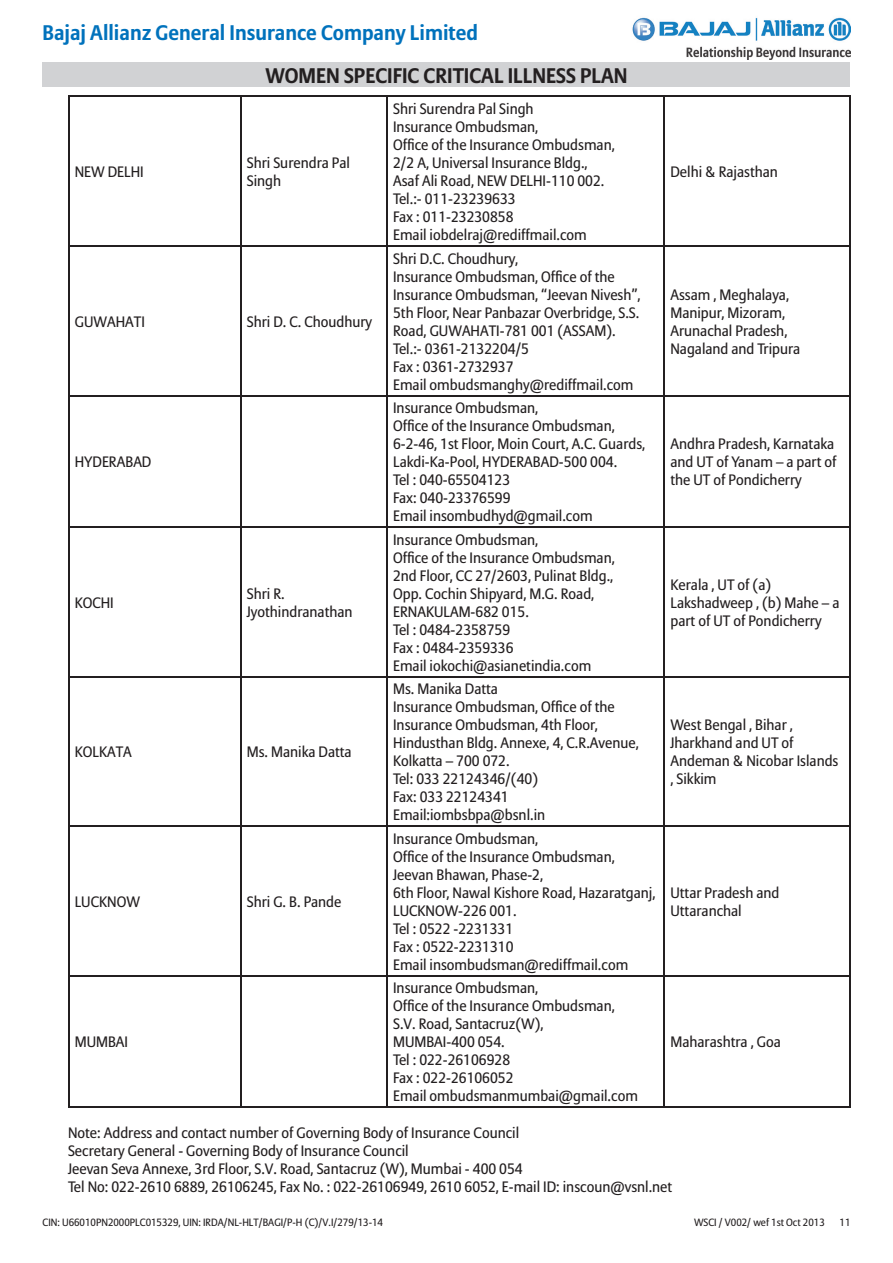
<style>
.page{position:relative;width:893px;height:1263px;background:#fff}
.page>*{position:absolute;margin:0;border:0;box-sizing:border-box;transform-origin:0 0}
.t1{font:700 21px "Allianz Sans";color:#0072bc}
.t2{font:700 21px "Allianz Sans";color:#231f20}
.t3{font:15px/18px "Allianz Sans";color:#231f20}
.t4{font:10.5px "Allianz Sans";color:#231f20}
</style>
<div class="page">
<div style="left:43px;top:62px;width:807px;height:25px;background:#d1d2d4"></div>
<img style="left:632px;top:17px;width:218px;height:42px">
<hr style="left:68px;top:96px;width:173px;height:1px;background:#231f20">
<hr style="left:68px;top:97px;width:2px;height:148px;background:#231f20">
<hr style="left:241px;top:96px;width:146px;height:1px;background:#231f20">
<hr style="left:240px;top:97px;width:2px;height:148px;background:#231f20">
<hr style="left:387px;top:96px;width:277px;height:1px;background:#231f20">
<hr style="left:386px;top:97px;width:2px;height:148px;background:#231f20">
<hr style="left:664px;top:96px;width:186px;height:1px;background:#231f20">
<hr style="left:664px;top:97px;width:1px;height:148px;background:#231f20">
<hr style="left:849px;top:97px;width:1px;height:148px;background:#231f20">
<hr style="left:68px;top:245px;width:173px;height:2px;background:#231f20">
<hr style="left:68px;top:247px;width:2px;height:148px;background:#231f20">
<hr style="left:241px;top:245px;width:146px;height:2px;background:#231f20">
<hr style="left:240px;top:247px;width:2px;height:148px;background:#231f20">
<hr style="left:387px;top:245px;width:277px;height:2px;background:#231f20">
<hr style="left:386px;top:247px;width:2px;height:148px;background:#231f20">
<hr style="left:664px;top:245px;width:186px;height:2px;background:#231f20">
<hr style="left:664px;top:247px;width:1px;height:148px;background:#231f20">
<hr style="left:849px;top:247px;width:1px;height:148px;background:#231f20">
<hr style="left:68px;top:395px;width:173px;height:1px;background:#231f20">
<hr style="left:68px;top:396px;width:2px;height:130px;background:#231f20">
<hr style="left:241px;top:395px;width:146px;height:1px;background:#231f20">
<hr style="left:240px;top:396px;width:2px;height:130px;background:#231f20">
<hr style="left:387px;top:395px;width:277px;height:1px;background:#231f20">
<hr style="left:386px;top:396px;width:2px;height:130px;background:#231f20">
<hr style="left:664px;top:395px;width:186px;height:1px;background:#231f20">
<hr style="left:664px;top:396px;width:1px;height:130px;background:#231f20">
<hr style="left:849px;top:396px;width:1px;height:130px;background:#231f20">
<hr style="left:68px;top:526px;width:173px;height:2px;background:#231f20">
<hr style="left:68px;top:528px;width:2px;height:148px;background:#231f20">
<hr style="left:241px;top:526px;width:146px;height:2px;background:#231f20">
<hr style="left:240px;top:528px;width:2px;height:148px;background:#231f20">
<hr style="left:387px;top:526px;width:277px;height:2px;background:#231f20">
<hr style="left:386px;top:528px;width:2px;height:148px;background:#231f20">
<hr style="left:664px;top:526px;width:186px;height:2px;background:#231f20">
<hr style="left:664px;top:528px;width:1px;height:148px;background:#231f20">
<hr style="left:849px;top:528px;width:1px;height:148px;background:#231f20">
<hr style="left:68px;top:676px;width:173px;height:1px;background:#231f20">
<hr style="left:68px;top:677px;width:2px;height:148px;background:#231f20">
<hr style="left:241px;top:676px;width:146px;height:1px;background:#231f20">
<hr style="left:240px;top:677px;width:2px;height:148px;background:#231f20">
<hr style="left:387px;top:676px;width:277px;height:1px;background:#231f20">
<hr style="left:386px;top:677px;width:2px;height:148px;background:#231f20">
<hr style="left:664px;top:676px;width:186px;height:1px;background:#231f20">
<hr style="left:664px;top:677px;width:1px;height:148px;background:#231f20">
<hr style="left:849px;top:677px;width:1px;height:148px;background:#231f20">
<hr style="left:68px;top:825px;width:173px;height:2px;background:#231f20">
<hr style="left:68px;top:827px;width:2px;height:148px;background:#231f20">
<hr style="left:241px;top:825px;width:146px;height:2px;background:#231f20">
<hr style="left:240px;top:827px;width:2px;height:148px;background:#231f20">
<hr style="left:387px;top:825px;width:277px;height:2px;background:#231f20">
<hr style="left:386px;top:827px;width:2px;height:148px;background:#231f20">
<hr style="left:664px;top:825px;width:186px;height:2px;background:#231f20">
<hr style="left:664px;top:827px;width:1px;height:148px;background:#231f20">
<hr style="left:849px;top:827px;width:1px;height:148px;background:#231f20">
<hr style="left:68px;top:975px;width:173px;height:1px;background:#231f20">
<hr style="left:68px;top:976px;width:2px;height:131px;background:#231f20">
<hr style="left:241px;top:975px;width:146px;height:1px;background:#231f20">
<hr style="left:240px;top:976px;width:2px;height:131px;background:#231f20">
<hr style="left:387px;top:975px;width:277px;height:1px;background:#231f20">
<hr style="left:386px;top:976px;width:2px;height:131px;background:#231f20">
<hr style="left:664px;top:975px;width:186px;height:1px;background:#231f20">
<hr style="left:664px;top:976px;width:1px;height:131px;background:#231f20">
<hr style="left:849px;top:976px;width:1px;height:131px;background:#231f20">
<hr style="left:68px;top:1107px;width:173px;height:1px;background:#231f20">
<hr style="left:241px;top:1107px;width:146px;height:1px;background:#231f20">
<hr style="left:387px;top:1107px;width:277px;height:1px;background:#231f20">
<hr style="left:664px;top:1107px;width:186px;height:1px;background:#231f20">
<h1 class="t1" style="left:43px;top:20px;width:437px">Bajaj Allianz General Insurance Company Limited</h1>
<h1 class="t2" style="left:265px;top:63px;width:364px">WOMEN SPECIFIC CRITICAL ILLNESS PLAN</h1>
<p class="t3" style="left:75px;top:163px;width:70px">NEW DELHI</p>
<p class="t3" style="left:247px;top:154px;width:105px">Shri Surendra Pal<br>Singh</p>
<p class="t3" style="left:75px;top:312px;width:72px">GUWAHATI</p>
<p class="t3" style="left:247px;top:312px;width:127px">Shri D. C. Choudhury</p>
<p class="t3" style="left:75px;top:453px;width:78px">HYDERABAD</p>
<p class="t3" style="left:75px;top:593px;width:41px">KOCHI</p>
<p class="t3" style="left:247px;top:584px;width:107px">Shri R.<br>Jyothindranathan</p>
<p class="t3" style="left:75px;top:743px;width:59px">KOLKATA</p>
<p class="t3" style="left:247px;top:743px;width:106px">Ms. Manika Datta</p>
<p class="t3" style="left:75px;top:892px;width:67px">LUCKNOW</p>
<p class="t3" style="left:247px;top:892px;width:96px">Shri G. B. Pande</p>
<p class="t3" style="left:75px;top:1033px;width:55px">MUMBAI</p>
<p class="t3" style="left:393px;top:100px;width:223px">Shri Surendra Pal Singh<br>Insurance Ombudsman,<br>Office of the Insurance Ombudsman,<br>2/2 A, Universal Insurance Bldg.,<br>Asaf Ali Road, NEW DELHI-110 002.<br>Tel.:- 011-23239633<br>Fax : 011-23230858<br>Email iobdelraj@rediffmail.com</p>
<p class="t3" style="left:393px;top:249px;width:249px">Shri D.C. Choudhury,<br>Insurance Ombudsman, Office of the<br>Insurance Ombudsman, “Jeevan Nivesh”,<br>5th Floor, Near Panbazar Overbridge, S.S.<br>Road, GUWAHATI-781 001 (ASSAM).<br>Tel.:- 0361-2132204/5<br>Fax : 0361-2732937<br>Email ombudsmanghy@rediffmail.com</p>
<p class="t3" style="left:393px;top:399px;width:254px">Insurance Ombudsman,<br>Office of the Insurance Ombudsman,<br>6-2-46, 1st Floor, Moin Court, A.C. Guards,<br>Lakdi-Ka-Pool, HYDERABAD-500 004.<br>Tel : 040-65504123<br>Fax: 040-23376599<br>Email insombudhyd@gmail.com</p>
<p class="t3" style="left:393px;top:530px;width:223px">Insurance Ombudsman,<br>Office of the Insurance Ombudsman,<br>2nd Floor, CC 27/2603, Pulinat Bldg.,<br>Opp. Cochin Shipyard, M.G. Road,<br>ERNAKULAM-682 015.<br>Tel : 0484-2358759<br>Fax : 0484-2359336<br>Email iokochi@asianetindia.com</p>
<p class="t3" style="left:393px;top:680px;width:247px">Ms. Manika Datta<br>Insurance Ombudsman, Office of the<br>Insurance Ombudsman, 4th Floor,<br>Hindusthan Bldg. Annexe, 4, C.R.Avenue,<br>Kolkatta – 700 072.<br>Tel: 033 22124346/(40)<br>Fax: 033 22124341<br>Email:iombsbpa@bsnl.in</p>
<p class="t3" style="left:393px;top:829px;width:264px">Insurance Ombudsman,<br>Office of the Insurance Ombudsman,<br>Jeevan Bhawan, Phase-2,<br>6th Floor, Nawal Kishore Road, Hazaratganj,<br>LUCKNOW-226 001.<br>Tel : 0522 -2231331<br>Fax : 0522-2231310<br>Email insombudsman@rediffmail.com</p>
<p class="t3" style="left:393px;top:979px;width:246px">Insurance Ombudsman,<br>Office of the Insurance Ombudsman,<br>S.V. Road, Santacruz(W),<br>MUMBAI-400 054.<br>Tel : 022-26106928<br>Fax : 022-26106052<br>Email ombudsmanmumbai@gmail.com</p>
<p class="t3" style="left:670px;top:163px;width:109px">Delhi &amp; Rajasthan</p>
<p class="t3" style="left:670px;top:285px;width:131px">Assam , Meghalaya,<br>Manipur, Mizoram,<br>Arunachal Pradesh,<br>Nagaland and Tripura</p>
<p class="t3" style="left:670px;top:435px;width:168px">Andhra Pradesh, Karnataka and UT of Yanam – a part of the UT of Pondicherry</p>
<p class="t3" style="left:670px;top:575px;width:171px">Kerala , UT of (a)<br>Lakshadweep , (b) Mahe – a part of UT of Pondicherry</p>
<p class="t3" style="left:670px;top:716px;width:169px">West Bengal , Bihar ,<br>Jharkhand and UT of<br>Andeman &amp; Nicobar Islands , Sikkim</p>
<p class="t3" style="left:670px;top:883px;width:111px">Uttar Pradesh and<br>Uttaranchal</p>
<p class="t3" style="left:670px;top:1033px;width:112px">Maharashtra , Goa</p>
<p class="t3" style="left:68px;top:1124px;width:606px">Note: Address and contact number of Governing Body of Insurance Council<br>Secretary General - Governing Body of Insurance Council<br>Jeevan Seva Annexe, 3rd Floor, S.V. Road, Santacruz (W), Mumbai - 400 054<br>Tel No: 022-2610 6889, 26106245, Fax No. : 022-26106949, 2610 6052, E-mail ID: inscoun@vsnl.net</p>
<p class="t4" style="left:43px;top:1215px;width:342px">CIN: U66010PN2000PLC015329, UIN: IRDA/NL-HLT/BAGI/P-H (C)/V.I/279/13-14</p>
<p class="t4" style="left:694px;top:1215px;width:132px">WSCI / V002/ wef 1st Oct 2013</p>
<p class="t4" style="left:839px;top:1215px;width:12px">11</p>
</div>
